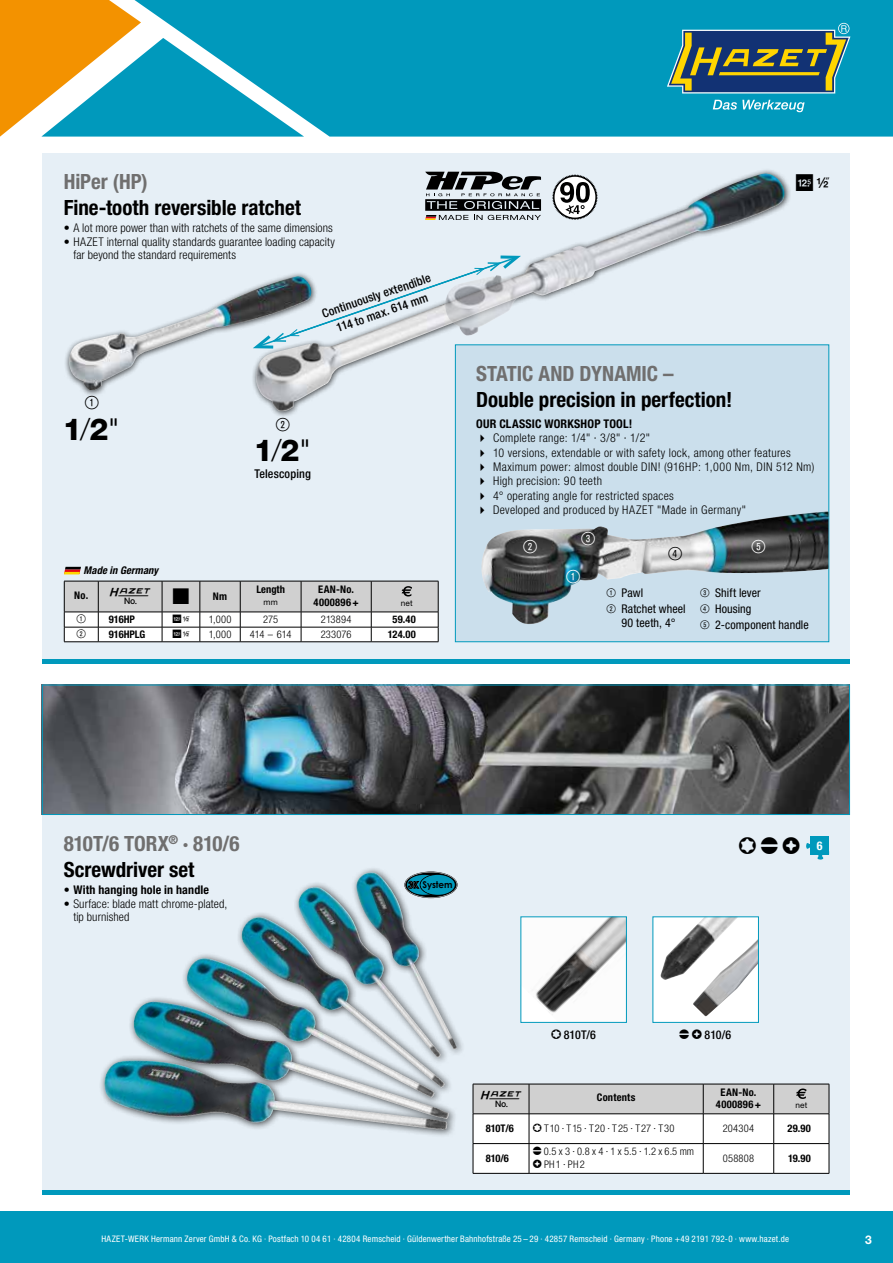
<style>
.page{position:relative;width:893px;height:1263px;background:#fff}
.page>*{position:absolute;margin:0;border:0;box-sizing:border-box;transform-origin:0 0}
.t1{font:800 30.3px "Helvetica Neue LT Std";color:#000}
.t2{font:24px "HZ Tabelle A1";color:#000}
.t3{font:700 condensed 21px/25.7px "Helvetica Neue LT Pro";color:#706f6f}
.t4{font:700 condensed 21px "Helvetica Neue LT Pro";color:#000}
.t5{font:18.15px "Ziffernim Kreisund Quadrat BQ";color:#fff}
.t6{font:18.15px "Ziffernim Kreisund Quadrat BQ";color:#000}
.t7{font:500 condensed 12.15px/17.9px "Helvetica Neue LT Pro";letter-spacing:.01em;color:#000;text-align:center}
.t8{font:300 condensed 12px/14.4px "Helvetica Neue LT Pro";letter-spacing:.025em;color:#000}
.t9{font:300 condensed 12px/12.8px "Helvetica Neue LT Pro";letter-spacing:.005em;color:#000}
.t10{font:condensed 12px/16px "Helvetica Neue LT Pro";letter-spacing:.01em;color:#000}
.t11{font:700 condensed 12px "Helvetica Neue LT Pro";letter-spacing:.015em;color:#000}
.t12{font:500 condensed 12px "Helvetica Neue LT Pro";letter-spacing:.005em;color:#000}
.t13{font:12px "Ziffernim Kreisund Quadrat BQ";color:#000}
.t14{font:700 12px "Helvetica Neue LT Pro";color:#fff}
.t15{font:700 condensed 12px "Helvetica Neue LT Pro";color:#fff}
.t16{font:italic 700 condensed 10.65px "Helvetica Neue LT Pro";letter-spacing:.01em;color:#000}
.t17{font:700 condensed 10.5px/12.3px "Helvetica Neue LT Pro";letter-spacing:.02em;color:#000;text-align:center}
.t18{font:300 condensed 10.5px/12.6px "Helvetica Neue LT Pro";letter-spacing:.02em;color:#000}
.t19{font:300 condensed 10.5px "Helvetica Neue LT Pro";letter-spacing:.06em;color:#000}
.t20{font:700 condensed 10.5px "Helvetica Neue LT Pro";letter-spacing:-.01em;color:#000}
.t21{font:700 9.3px "Century Gothic";letter-spacing:-.01em;color:#000;scale:.95 1}
.t22{font:condensed 9px "Helvetica Neue LT Pro";letter-spacing:.02em;color:#fff}
.t23{font:8.25px "Helvetica Neue LT Pro";letter-spacing:.02em;color:#000}
.s1{font-weight:300}
.s2{font-family:"Ziffernim Kreisund Quadrat BQ";font-stretch:normal}
.s3{color:#000}
.s4{color:#fff}
</style>
<div class="page">
<div style="left:0;top:1211px;width:893px;height:52px;background:#0099bc"></div>
<svg style="left:0;top:0;width:41px;height:137px;background:#f49f1f"></svg>
<svg style="left:41px;top:0;width:852px;height:137px;background:#21a0b6"></svg>
<svg style="left:667px;top:23px;width:183px;height:70px;background:#456d71"></svg>
<svg style="left:713px;top:100px;width:92px;height:12px"></svg>
<div style="left:43px;top:153px;width:807px;height:510px;background:#e6eff6"></div>
<div style="left:455px;top:344px;width:374px;height:298px;background:#cbdfec;border:1px solid #0099bc"></div>
<div style="left:43px;top:685px;width:807px;height:510px;background:#e6eff6"></div>
<hr style="left:43px;top:659px;width:807px;height:4px;background:#0099bc">
<hr style="left:43px;top:1191px;width:807px;height:4px;background:#0099bc">
<div style="left:64px;top:271px;width:254px;height:126px;background:#000;opacity:.75"></div>
<img style="left:69px;top:276px;width:182px;height:114px">
<div style="left:251px;top:168px;width:540px;height:250px;background:#000;opacity:.75"></div>
<img style="left:256px;top:173px;width:509px;height:238px">
<svg style="left:552px;top:174px;width:46px;height:46px"></svg>
<svg style="left:425px;top:172px;width:116px;height:48px"></svg>
<div style="left:466px;top:202px;width:7px;height:6px;background:#000;border-radius:50%"></div>
<svg style="left:249px;top:254px;width:276px;height:96px"></svg>
<img style="left:445px;top:247px;width:140px;height:89px">
<svg style="left:64px;top:567px;width:17px;height:7px"></svg>
<img style="left:481px;top:511px;width:347px;height:113px">
<div style="left:98px;top:866px;width:367px;height:272px;background:#000;opacity:.75"></div>
<img style="left:240px;top:872px;width:217px;height:215px">
<img style="left:522px;top:918px;width:103px;height:103px">
<div style="left:520px;top:916px;width:107px;height:107px;border:1px solid #0099bc"></div>
<div style="left:653px;top:917px;width:105px;height:105px;background:#fff"></div>
<img style="left:693px;top:940px;width:64px;height:77px">
<img style="left:660px;top:918px;width:79px;height:62px">
<div style="left:652px;top:916px;width:107px;height:107px;border:1px solid #0099bc"></div>
<svg style="left:404px;top:871px;width:53px;height:27px"></svg>
<svg style="left:405px;top:872px;width:52px;height:26px"></svg>
<svg style="left:405px;top:872px;width:52px;height:25px"></svg>
<div style="left:407px;top:875px;width:34px;height:20px;background:#0099bc;border-radius:50%"></div>
<svg style="left:419px;top:874px;width:19px;height:22px"></svg>
<div style="left:421px;top:875px;width:34px;height:20px;background:#0099bc;border-radius:50%"></div>
<svg style="left:806px;top:837px;width:18px;height:22px"></svg>
<div style="left:811px;top:837px;width:18px;height:18px;background:#0099bc"></div>
<img style="left:44px;top:687px;width:804px;height:126px">
<div style="left:42px;top:685px;width:808px;height:130px;border:1px solid #0099bc"></div>
<hr style="left:473px;top:1173px;width:56px;height:1px;background:#000">
<hr style="left:529px;top:1173px;width:174px;height:1px;background:#000">
<hr style="left:703px;top:1173px;width:71px;height:1px;background:#000">
<hr style="left:774px;top:1173px;width:55px;height:1px;background:#000">
<svg style="left:473px;top:1084px;width:357px;height:89px;background:#e1e1e1"></svg>
<svg style="left:64px;top:581px;width:375px;height:61px;background:#d4d4d4"></svg>
<h3 class="t3" style="left:64px;top:169px;width:86px">HiPer (HP)</h3>
<h3 class="t4" style="left:64px;top:195px;width:239px">Fine-tooth reversible ratchet</h3>
<p class="t9" style="left:64px;top:221px;width:271px">• A lot more power than with ratchets of the same dimensions</p>
<p class="t8" style="left:73px;top:235px;width:263px;line-height:12.8px;text-indent:-10px">• HAZET internal quality standards guarantee loading capacity far beyond the standard requirements</p>
<h3 class="t6" style="left:85px;top:392px;width:15px">1</h3>
<h1 class="t1" style="left:63px;top:411px;width:58px">1<span class="s1">/</span>2<span class="s1">"</span></h1>
<p class="t7" style="left:319px;top:306px;width:116px;rotate:-19deg">Continuously extendible<br>114 to max. 614 mm</p>
<h3 class="t6" style="left:276px;top:414px;width:15px">2</h3>
<h1 class="t1" style="left:254px;top:432px;width:58px">1<span class="s1">/</span>2<span class="s1">"</span></h1>
<p class="t7" style="left:254px;top:465px;width:58px">Telescoping</p>
<h3 class="t3" style="left:476px;top:360px;width:199px">STATIC AND DYNAMIC –</h3>
<h3 class="t4" style="left:476px;top:386px;width:258px">Double precision in perfection!</h3>
<p class="t11" style="left:476px;top:416px;width:158px">OUR CLASSIC WORKSHOP TOOL!</p>
<p class="t8" style="left:493px;top:431px;width:323px">Complete range: 1/4" ∙ 3/8" ∙ 1/2"<br>10 versions, extendable or with safety lock, among other features Maximum power: almost double DIN! (916HP: 1,000 Nm, DIN 512 Nm)<br>High precision: 90 teeth<br>4° operating angle for restricted spaces<br>Developed and produced by HAZET "Made in Germany"</p>
<h3 class="t5" style="left:524px;top:536px;width:15px">2</h3>
<h3 class="t5" style="left:581px;top:528px;width:15px">3</h3>
<h3 class="t6" style="left:669px;top:543px;width:15px">4</h3>
<h3 class="t5" style="left:752px;top:536px;width:15px">5</h3>
<p class="t16" style="left:84px;top:564px;width:76px">Made in Germany</p>
<h3 class="t5" style="left:566px;top:566px;width:15px">1</h3>
<p class="t17" style="left:74px;top:589px;width:15px">No.</p>
<h2 class="t2" style="left:110px;top:576px;width:42px">1</h2>
<p class="t17" style="left:213px;top:590px;width:16px">Nm</p>
<p class="t17" style="left:256px;top:583px;width:30px">Length</p>
<p class="t23" style="left:264px;top:597px;width:16px">mm</p>
<p class="t17" style="left:314px;top:583px;width:47px">EAN-No.<br>4000896+</p>
<p class="t23" style="left:401px;top:597px;width:13px">net</p>
<p class="t13" style="left:77px;top:612px;width:10px">1</p>
<p class="t17" style="left:109px;top:613px;width:27px">916HP</p>
<p class="t18" style="left:173px;top:612px;width:60px">✓ 1,000</p>
<p class="t18" style="left:263px;top:612px;width:17px">275</p>
<p class="t18" style="left:321px;top:612px;width:32px">213894</p>
<p class="t17" style="left:393px;top:613px;width:25px">59.40</p>
<p class="t13" style="left:77px;top:627px;width:10px">2</p>
<p class="t20" style="left:109px;top:627px;width:38px">916HPLG</p>
<p class="t18" style="left:173px;top:627px;width:60px">✓ 1,000</p>
<p class="t18" style="left:250px;top:627px;width:43px">414 – 614</p>
<p class="t18" style="left:321px;top:627px;width:32px">233076</p>
<p class="t17" style="left:388px;top:627px;width:29px">124.00</p>
<p class="t10" style="left:607px;top:585px;width:80px"><span class="s2">1</span> Pawl<br><span class="s2">2</span> Ratchet wheel</p>
<p class="t10" style="left:621px;top:614px;width:56px">90 teeth, 4°</p>
<p class="t10" style="left:700px;top:585px;width:110px"><span class="s2">3</span> Shift lever<br><span class="s2">4</span> Housing<br><span class="s2">5</span> 2-component handle</p>
<h3 class="t3" style="left:64px;top:830px;width:177px">810T/6 TORX<sup>®</sup> · 810/6<br><span class="s3">Screwdriver set</span></h3>
<p class="t11" style="left:64px;top:882px;width:147px"><span class="s1">•</span> With hanging hole in handle</p>
<p class="t9" style="left:73px;top:897px;width:156px;text-indent:-10px">• Surface: blade matt chrome-plated, tip burnished</p>
<p class="t21" style="left:408px;top:879px;width:48px"><span class="s4">3K</span> System</p>
<p class="t15" style="left:817px;top:838px;width:7px">6</p>
<p class="t12" style="left:564px;top:1027px;width:34px">810T/6</p>
<p class="t12" style="left:705px;top:1027px;width:28px">810/6</p>
<h2 class="t2" style="left:481px;top:1078px;width:42px">1</h2>
<p class="t17" style="left:597px;top:1091px;width:40px">Contents</p>
<p class="t17" style="left:716px;top:1086px;width:47px">EAN-No.<br>4000896+</p>
<p class="t23" style="left:795px;top:1100px;width:13px">net</p>
<p class="t17" style="left:486px;top:1122px;width:30px">810T/6</p>
<p class="t19" style="left:544px;top:1122px;width:132px">T10 · T15 · T20 · T25 · T27 · T30</p>
<p class="t18" style="left:723px;top:1122px;width:33px">204304</p>
<p class="t17" style="left:787px;top:1122px;width:25px">29.90</p>
<p class="t17" style="left:486px;top:1152px;width:25px">810/6</p>
<p class="t18" style="left:544px;top:1145px;width:152px">0.5 x 3 · 0.8 x 4 · 1 x 5.5 · 1.2 x 6.5 mm<br>PH1 · PH2</p>
<p class="t18" style="left:723px;top:1151px;width:33px">058808</p>
<p class="t17" style="left:788px;top:1151px;width:24px">19.90</p>
<p class="t22" style="left:101px;top:1233px;width:689px">HAZET-WERK Hermann Zerver GmbH &amp; Co. KG ∙ Postfach 10 04 61 ∙ 42804 Remscheid ∙ Güldenwerther Bahnhofstraße 25 – 29 ∙ 42857 Remscheid ∙ Germany ∙ Phone +49 2191 792-0 ∙ www.hazet.de</p>
<p class="t14" style="left:865px;top:1232px;width:8px">3</p>
</div>
